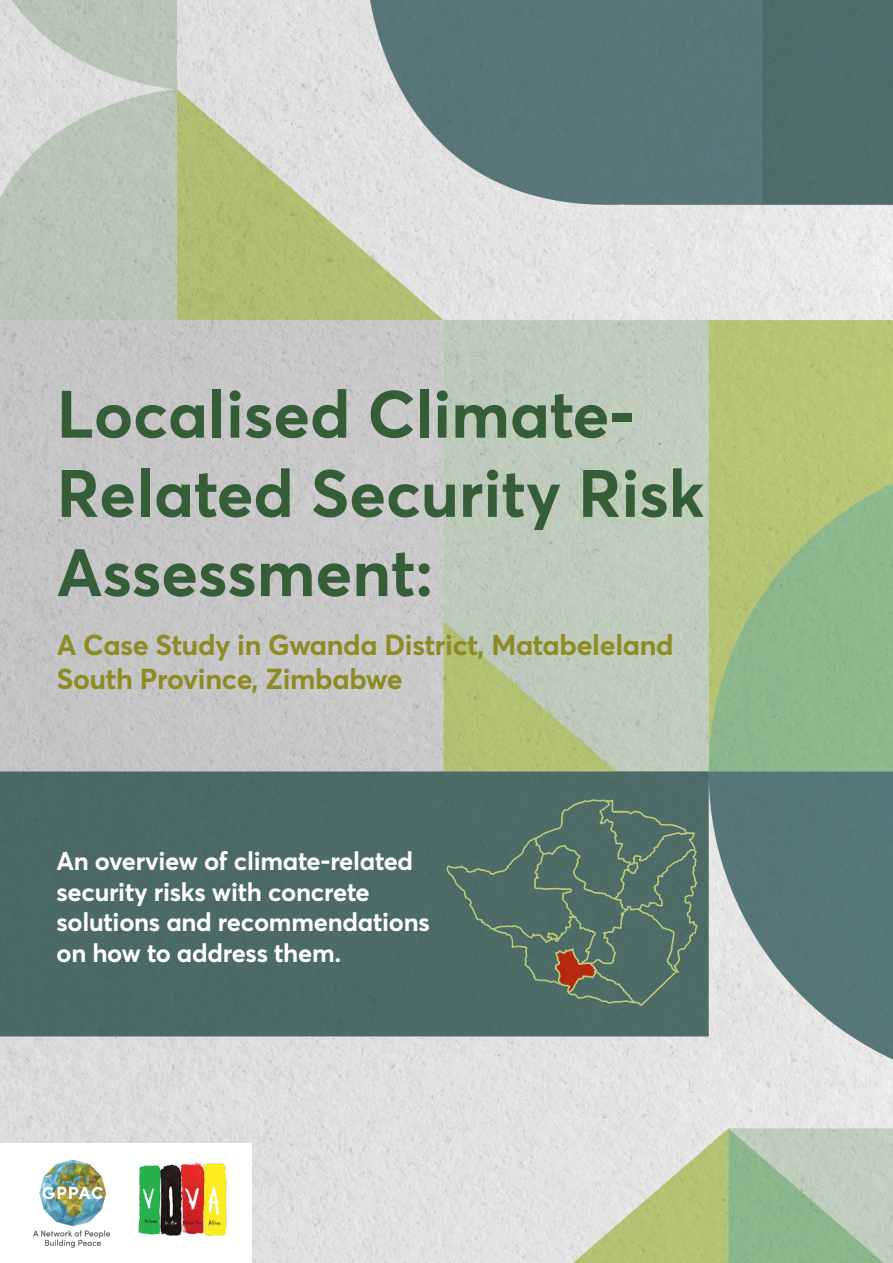
<style>
.page{position:relative;width:893px;height:1263px;background:#fff}
.page>*{position:absolute;margin:0;border:0;box-sizing:border-box;transform-origin:0 0}
.t1{font:700 66px/79.2px "Averta PE";color:#355d37}
.t2{font:700 28.5px/34.2px "Averta PE";letter-spacing:-.01em;color:#8d8b24}
.t3{font:700 25.5px/30.6px "Averta PE";letter-spacing:-.01em;color:#fff}
</style>
<div class="page">
<img style="left:0;top:0;width:893px;height:1263px">
<div style="left:0;top:1144px;width:251px;height:119px;background:#fff"></div>
<img style="left:138px;top:1162px;width:89px;height:74px">
<img style="left:33px;top:1160px;width:77px;height:88px">
<svg style="left:447px;top:800px;width:250px;height:205px;background:#547268"></svg>
<svg style="left:674px;top:923px;width:24px;height:50px"></svg>
<svg style="left:447px;top:799px;width:162px;height:102px;background:#527067"></svg>
<svg style="left:560px;top:915px;width:15px;height:20px"></svg>
<svg style="left:556px;top:949px;width:52px;height:44px;background:#80634c"></svg>
<h1 class="t1" style="left:57px;top:372px;width:649px">Localised Climate-<br>Related Security Risk<br>Assessment:</h1>
<p class="t2" style="left:57px;top:626px;width:618px">A Case Study in Gwanda District, Matabeleland<br>South Province, Zimbabwe</p>
<p class="t3" style="left:56px;top:845px;width:375px">An overview of climate-related security risks with concrete solutions and recommendations on how to address them.</p>
</div>
